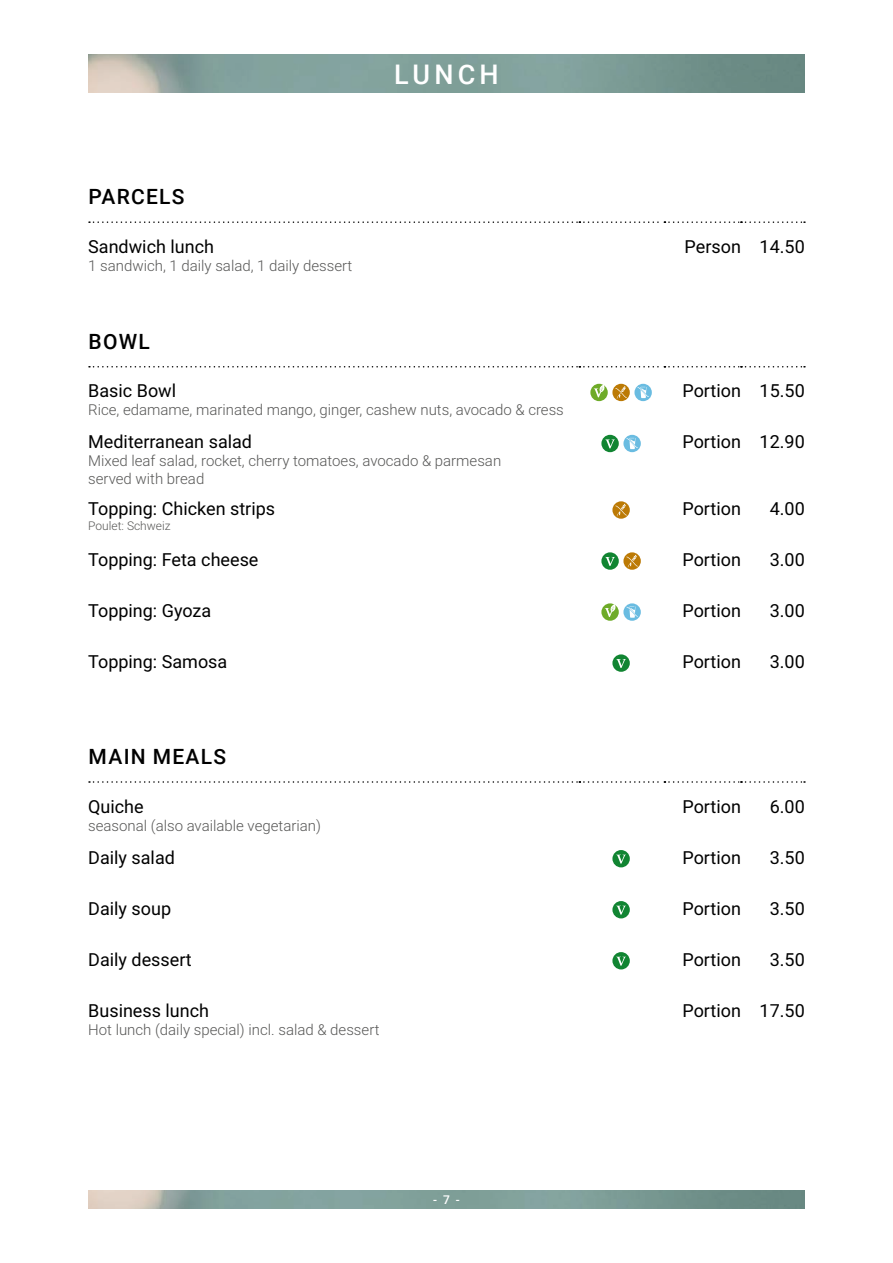
<style>
.page{position:relative;width:893px;height:1263px;background:#fff}
.page>*{position:absolute;margin:0;border:0;box-sizing:border-box;transform-origin:0 0}
.t1{font:500 27px "Roboto";letter-spacing:.155em;color:#fff}
.t2{font:500 21px "Roboto";letter-spacing:.06em;color:#000}
.t3{font:18px "Roboto";color:#000}
.t4{font:300 15px/18px "Roboto";color:#575756}
.t5{font:300 12px "Roboto";color:#575756}
.t6{font:500 12px "Roboto";color:#fff}
</style>
<div class="page">
<img style="left:88px;top:1190px;width:717px;height:18px">
<img style="left:88px;top:55px;width:717px;height:38px">
<svg style="left:89px;top:221px;width:716px;height:2px"></svg>
<svg style="left:89px;top:366px;width:716px;height:1px"></svg>
<svg style="left:590px;top:384px;width:18px;height:17px"></svg>
<svg style="left:594px;top:384px;width:11px;height:13px"></svg>
<svg style="left:612px;top:384px;width:18px;height:17px"></svg>
<svg style="left:615px;top:386px;width:12px;height:13px"></svg>
<svg style="left:634px;top:384px;width:18px;height:17px"></svg>
<svg style="left:637px;top:387px;width:12px;height:11px"></svg>
<div style="left:601px;top:435px;width:18px;height:17px;background:#118532;border-radius:50%"></div>
<svg style="left:605px;top:439px;width:10px;height:9px"></svg>
<svg style="left:623px;top:435px;width:18px;height:17px"></svg>
<svg style="left:626px;top:438px;width:12px;height:11px"></svg>
<svg style="left:612px;top:501px;width:18px;height:18px"></svg>
<svg style="left:615px;top:504px;width:12px;height:12px"></svg>
<svg style="left:601px;top:552px;width:18px;height:18px"></svg>
<svg style="left:605px;top:557px;width:10px;height:9px"></svg>
<svg style="left:623px;top:552px;width:18px;height:18px"></svg>
<svg style="left:626px;top:555px;width:12px;height:12px"></svg>
<svg style="left:601px;top:603px;width:18px;height:18px"></svg>
<svg style="left:605px;top:604px;width:11px;height:13px"></svg>
<svg style="left:623px;top:603px;width:18px;height:18px"></svg>
<svg style="left:626px;top:606px;width:12px;height:12px"></svg>
<svg style="left:612px;top:654px;width:18px;height:18px"></svg>
<svg style="left:616px;top:659px;width:10px;height:9px"></svg>
<svg style="left:89px;top:781px;width:716px;height:2px"></svg>
<div style="left:612px;top:850px;width:18px;height:17px;background:#118532;border-radius:50%"></div>
<svg style="left:616px;top:854px;width:10px;height:10px"></svg>
<svg style="left:612px;top:901px;width:18px;height:17px"></svg>
<svg style="left:616px;top:906px;width:10px;height:9px"></svg>
<svg style="left:612px;top:952px;width:18px;height:17px"></svg>
<svg style="left:616px;top:957px;width:10px;height:9px"></svg>
<p class="t2" style="left:89px;top:182px;width:97px">PARCELS</p>
<p class="t3" style="left:88px;top:234px;width:127px">Sandwich lunch</p>
<p class="t4" style="left:88px;top:256px;width:266px">1 sandwich, 1 daily salad, 1 daily dessert</p>
<h1 class="t1" style="left:394px;top:55px;width:106px">LUNCH</h1>
<p class="t2" style="left:89px;top:327px;width:63px">BOWL</p>
<p class="t3" style="left:88px;top:378px;width:89px">Basic Bowl</p>
<p class="t4" style="left:88px;top:400px;width:477px">Rice, edamame, marinated mango, ginger, cashew nuts, avocado &amp; cress</p>
<p class="t3" style="left:88px;top:429px;width:165px">Mediterranean salad</p>
<p class="t4" style="left:88px;top:451px;width:414px">Mixed leaf salad, rocket, cherry tomatoes, avocado &amp; parmesan served with bread</p>
<p class="t3" style="left:88px;top:496px;width:188px">Topping: Chicken strips</p>
<p class="t5" style="left:88px;top:518px;width:84px">Poulet: Schweiz</p>
<p class="t3" style="left:685px;top:234px;width:122px">Person 14.50</p>
<p class="t3" style="left:682px;top:378px;width:124px">Portion 15.50</p>
<p class="t3" style="left:682px;top:429px;width:124px">Portion 12.90</p>
<p class="t3" style="left:682px;top:496px;width:60px">Portion</p>
<p class="t3" style="left:770px;top:496px;width:37px">4.00</p>
<p class="t3" style="left:88px;top:547px;width:172px">Topping: Feta cheese</p>
<p class="t3" style="left:682px;top:547px;width:60px">Portion</p>
<p class="t3" style="left:770px;top:547px;width:37px">3.00</p>
<p class="t3" style="left:88px;top:598px;width:125px">Topping: Gyoza</p>
<p class="t3" style="left:682px;top:598px;width:60px">Portion</p>
<p class="t3" style="left:770px;top:598px;width:37px">3.00</p>
<p class="t3" style="left:88px;top:649px;width:141px">Topping: Samosa</p>
<p class="t3" style="left:682px;top:649px;width:60px">Portion</p>
<p class="t3" style="left:770px;top:649px;width:37px">3.00</p>
<p class="t2" style="left:89px;top:742px;width:139px">MAIN MEALS</p>
<p class="t3" style="left:88px;top:793px;width:57px">Quiche</p>
<p class="t4" style="left:88px;top:816px;width:234px">seasonal (also available vegetarian)</p>
<p class="t3" style="left:682px;top:793px;width:60px">Portion</p>
<p class="t3" style="left:770px;top:793px;width:37px">6.00</p>
<p class="t3" style="left:88px;top:844px;width:88px">Daily salad</p>
<p class="t3" style="left:682px;top:844px;width:60px">Portion</p>
<p class="t3" style="left:770px;top:844px;width:37px">3.50</p>
<p class="t3" style="left:88px;top:895px;width:84px">Daily soup</p>
<p class="t3" style="left:682px;top:895px;width:60px">Portion</p>
<p class="t3" style="left:770px;top:895px;width:37px">3.50</p>
<p class="t3" style="left:88px;top:946px;width:105px">Daily dessert</p>
<p class="t3" style="left:682px;top:946px;width:60px">Portion</p>
<p class="t3" style="left:770px;top:946px;width:37px">3.50</p>
<p class="t3" style="left:88px;top:998px;width:122px">Business lunch</p>
<p class="t4" style="left:88px;top:1020px;width:293px">Hot lunch (daily special) incl. salad &amp; dessert</p>
<p class="t3" style="left:682px;top:997px;width:124px">Portion 17.50</p>
<p class="t6" style="left:433px;top:1191px;width:28px">- 7 -</p>
</div>
